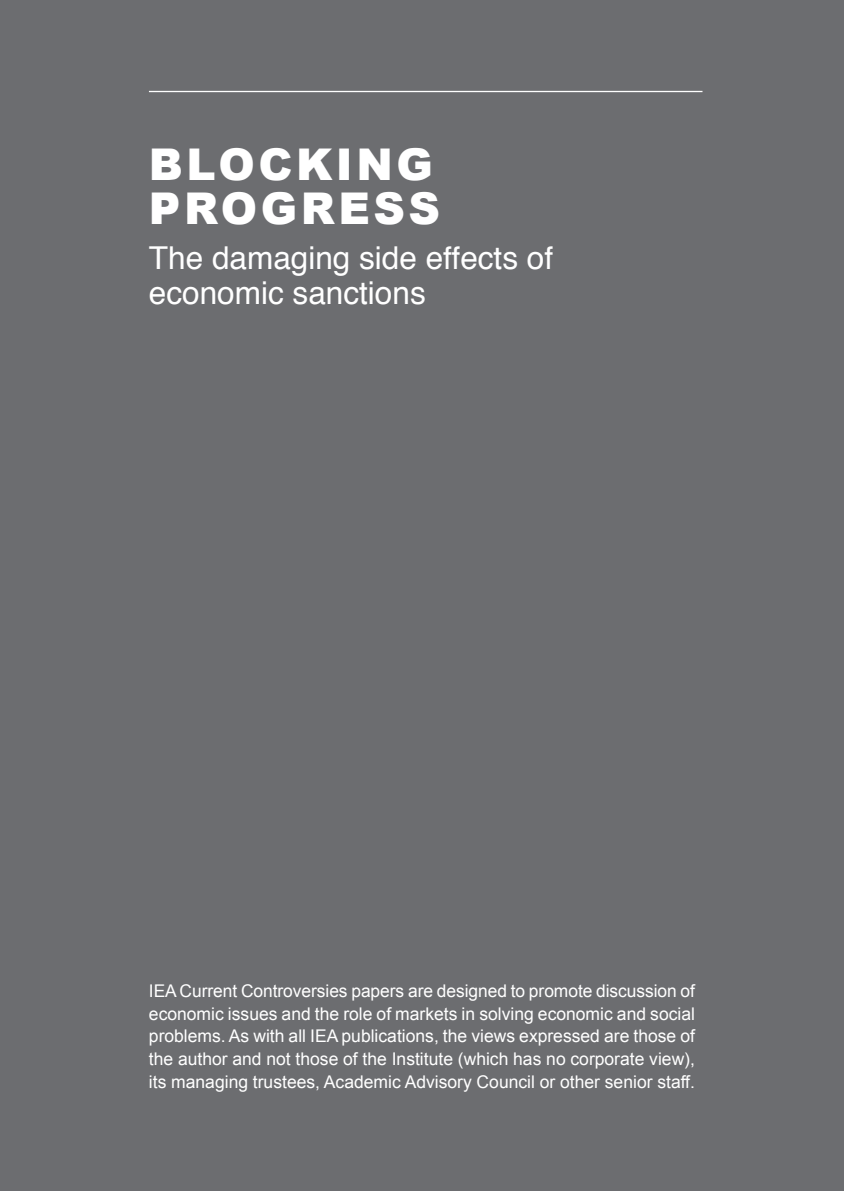
<style>
.page{position:relative;width:844px;height:1191px;background:#fff}
.page>*{position:absolute;margin:0;border:0;box-sizing:border-box;transform-origin:0 0}
.t1{font:900 43.75px/43.8px "Arial";letter-spacing:.08em;color:#fff}
.Table_Graph_Picture{font:31.5px/35px "Helvetica";color:#fff}
.Body_copy_custom{font:17.5px/22.8px "Arial";color:#fff;text-align:justify}
</style>
<div class="page">
<div style="left:0;top:0;width:843px;height:1191px;background:#6c6d70"></div>
<hr style="left:149px;top:91px;width:553px;height:1px;background:#fff">
<p class="t1" style="left:149px;top:141px;width:293px">BLOCKING<br>PROGRESS</p>
<p class="Table_Graph_Picture" style="left:149px;top:241px;width:405px">The damaging side effects of economic sanctions</p>
<p class="Body_copy_custom" style="left:149px;top:979px;width:547px">IEA Current Controversies papers are designed to promote discussion of economic issues and the role of markets in solving economic and social problems. As with all IEA publications, the views expressed are those of the author and not those of the Institute (which has no corporate view), its managing trustees, Academic Advisory Council or other senior staff.</p>
</div>
